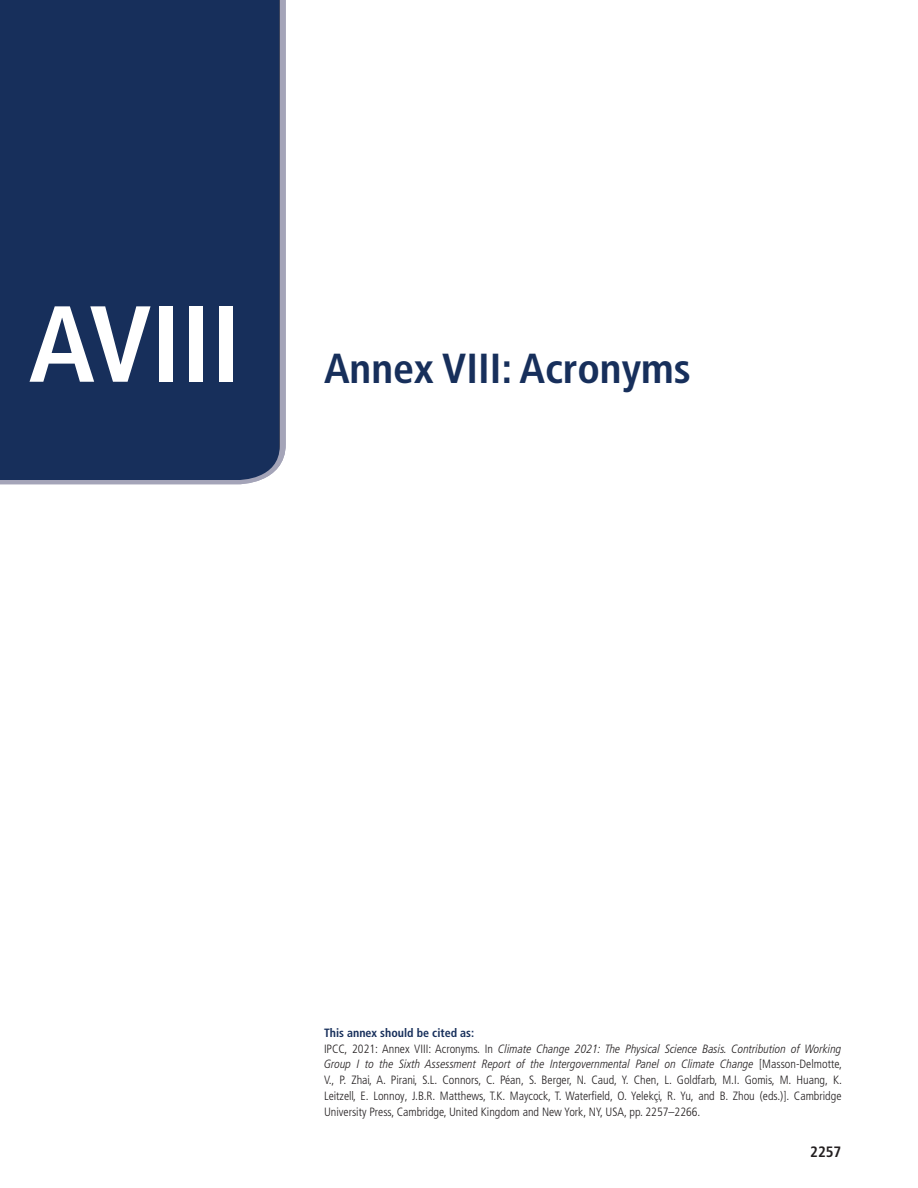
<style>
.page{position:relative;width:918px;height:1188px;background:#fff}
.page>*{position:absolute;margin:0;border:0;box-sizing:border-box;transform-origin:0 0}
.t1{font:700 condensed 108px "Frutiger LT Pro";color:#fff}
.t2{font:700 condensed 42px "Frutiger LT Pro";color:#172f5b}
.t3{font:700 condensed 15px "Frutiger LT Pro";color:#231f20}
.t4{font:300 condensed 12px/15.8px "Frutiger LT Pro";color:#231f20}
.s1{font-weight:700;color:#172f5b}
.s2{font-style:italic}
</style>
<div class="page">
<svg style="left:0;top:0;width:286px;height:485px;background:#adadbf"></svg>
<div style="left:0;top:0;width:280px;height:480px;background:#172f5b"></div>
<h1 class="t1" style="left:43px;top:280px;width:200px">SPM</h1>
<h1 class="t1" style="left:29px;top:280px;width:214px">AVIII</h1>
<h2 class="t2" style="left:324px;top:343px;width:368px">Annex VIII: Acronyms</h2>
<p class="t4" style="left:324px;top:1025px;width:519px"><span class="s1">This annex should be cited as:<br></span>IPCC, 2021: Annex VIII: Acronyms. In <span class="s2">Climate Change 2021: The Physical Science Basis. Contribution of Working Group I to the Sixth Assessment Report of the Intergovernmental Panel on Climate Change</span> [Masson-Delmotte, V., P. Zhai, A. Pirani, S.L. Connors, C. Péan, S. Berger, N. Caud, Y. Chen, L. Goldfarb, M.I. Gomis, M. Huang, K.<br>Leitzell, E. Lonnoy, J.B.R. Matthews, T.K. Maycock, T. Waterfield, O. Yelekçi, R. Yu, and B. Zhou (eds.)]. Cambridge University Press, Cambridge, United Kingdom and New York, NY, USA, pp. 2257–2266.</p>
<p class="t3" style="left:810px;top:1143px;width:33px">2257</p>
</div>
